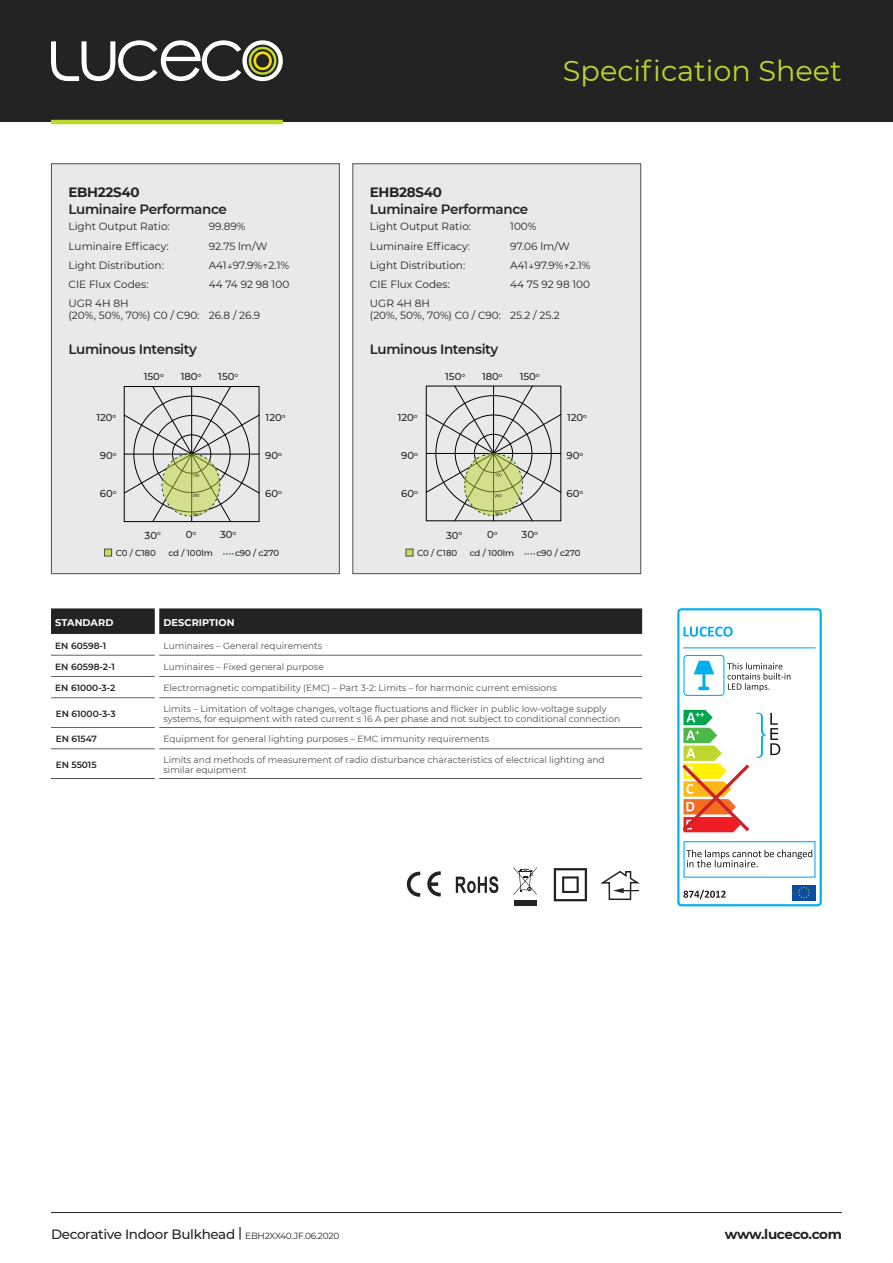
<style>
.page{position:relative;width:893px;height:1263px;background:#fff}
.page>*{position:absolute;margin:0;border:0;box-sizing:border-box;transform-origin:0 0}
.t1{font:28.65px "Montserrat";color:#bed630}
.t2{font:600 13.5px/16.5px "Montserrat";letter-spacing:-.025em;color:#222322}
.t3{font:500 13.5px "Montserrat";letter-spacing:-.025em;color:#222322}
.t4{font:700 13.5px "Montserrat";letter-spacing:-.03em;color:#222322}
.t5{font:10.5px "Montserrat";color:#222322}
.t6{font:500 10.05px "Montserrat";color:#222322}
.t7{font:700 9.75px "Montserrat";letter-spacing:.005em;color:#fff}
.t8{font:9px/10.8px "Montserrat";color:#4e4f4e}
.t9{font:600 9px "Montserrat";color:#222322}
.t10{font:500 8.55px "Montserrat";color:#222322}
.s1{font-weight:700}
.s2{font-weight:400;font-size:9px}
</style>
<div class="page">
<hr style="left:51px;top:1212px;width:791px;height:1px;background:#222322">
<div style="left:0;top:0;width:893px;height:122px;background:#222322"></div>
<svg style="left:51px;top:40px;width:232px;height:41px"></svg>
<hr style="left:51px;top:120px;width:232px;height:4px;background:#bed630">
<div style="left:677px;top:608px;width:145px;height:298px;border:2px solid #00aeef;border-radius:3px"></div>
<hr style="left:683px;top:647px;width:133px;height:1px;background:#00aeef">
<div style="left:683px;top:841px;width:132px;height:37px;border:1px solid #00aeef"></div>
<div style="left:683px;top:655px;width:41px;height:41px;border:1px solid #00aeef;border-radius:3px"></div>
<svg style="left:683px;top:890px;width:43px;height:9px"></svg>
<div style="left:792px;top:885px;width:24px;height:15px;background:#0d4da1"></div>
<svg style="left:798px;top:886px;width:12px;height:12px"></svg>
<svg style="left:694px;top:661px;width:20px;height:29px"></svg>
<svg style="left:683px;top:627px;width:50px;height:10px"></svg>
<svg style="left:727px;top:663px;width:63px;height:28px"></svg>
<svg style="left:686px;top:850px;width:126px;height:17px"></svg>
<svg style="left:682px;top:710px;width:98px;height:123px"></svg>
<div style="left:51px;top:163px;width:289px;height:411px;background:#e9e9e9;border:1px solid #4e4f4e"></div>
<div style="left:105px;top:549px;width:7px;height:7px;background:#cbdc5c;border:1px solid #4e4f4e"></div>
<div style="left:352px;top:163px;width:289px;height:411px;background:#e9e9e9;border:1px solid #4e4f4e"></div>
<div style="left:406px;top:549px;width:7px;height:7px;background:#cbdc5c"></div>
<svg style="left:407px;top:872px;width:13px;height:25px"></svg>
<svg style="left:427px;top:871px;width:14px;height:25px"></svg>
<svg style="left:456px;top:876px;width:42px;height:17px"></svg>
<div style="left:514px;top:900px;width:22px;height:6px;background:#222322"></div>
<svg style="left:513px;top:867px;width:24px;height:28px"></svg>
<svg style="left:600px;top:870px;width:40px;height:30px"></svg>
<svg style="left:554px;top:868px;width:33px;height:33px"></svg>
<svg style="left:51px;top:608px;width:591px;height:26px;background:#272827"></svg>
<hr style="left:51px;top:778px;width:104px;height:1px;background:#4e4f4e">
<hr style="left:159px;top:778px;width:483px;height:1px;background:#57585a">
<hr style="left:51px;top:655px;width:104px;height:1px;background:#6b6360">
<hr style="left:159px;top:655px;width:483px;height:1px;background:#6b6360">
<hr style="left:51px;top:676px;width:104px;height:1px;background:#6b6360">
<hr style="left:159px;top:676px;width:483px;height:1px;background:#6b6360">
<hr style="left:51px;top:697px;width:104px;height:1px;background:#6b6360">
<hr style="left:159px;top:697px;width:483px;height:1px;background:#6b6360">
<hr style="left:51px;top:727px;width:104px;height:1px;background:#6b6360">
<hr style="left:159px;top:727px;width:483px;height:1px;background:#6b6360">
<hr style="left:51px;top:748px;width:104px;height:1px;background:#6b6360">
<hr style="left:159px;top:748px;width:483px;height:1px;background:#6b6360">
<svg style="left:124px;top:386px;width:135px;height:136px"></svg>
<svg style="left:426px;top:386px;width:135px;height:135px"></svg>
<h1 class="t1" style="left:563px;top:51px;width:281px">Specification Sheet</h1>
<p class="t2" style="left:69px;top:184px;width:160px"><span class="s1">EBH22S40<br></span>Luminaire Performance</p>
<p class="t5" style="left:69px;top:219px;width:103px">Light Output Ratio:</p>
<p class="t5" style="left:209px;top:219px;width:38px">99.89%</p>
<p class="t5" style="left:69px;top:239px;width:102px">Luminaire Efficacy:</p>
<p class="t5" style="left:209px;top:239px;width:60px">92.75 lm/W</p>
<p class="t5" style="left:69px;top:258px;width:97px">Light Distribution:</p>
<p class="t5" style="left:209px;top:258px;width:82px">A41↓97.9%↑2.1%</p>
<p class="t5" style="left:69px;top:277px;width:82px">CIE Flux Codes:</p>
<p class="t5" style="left:209px;top:277px;width:82px">44 74 92 98 100</p>
<p class="t5" style="left:69px;top:296px;width:62px">UGR 4H 8H</p>
<p class="t5" style="left:69px;top:308px;width:133px">(20%, 50%, 70%) C0 / C90:</p>
<p class="t5" style="left:209px;top:308px;width:53px">26.8 / 26.9</p>
<p class="t2" style="left:370px;top:184px;width:160px"><span class="s1">EHB28S40<br></span>Luminaire Performance</p>
<p class="t5" style="left:370px;top:219px;width:103px">Light Output Ratio:</p>
<p class="t5" style="left:510px;top:219px;width:28px">100%</p>
<p class="t5" style="left:370px;top:239px;width:102px">Luminaire Efficacy:</p>
<p class="t5" style="left:510px;top:239px;width:61px">97.06 lm/W</p>
<p class="t5" style="left:370px;top:258px;width:97px">Light Distribution:</p>
<p class="t5" style="left:510px;top:258px;width:82px">A41↓97.9%↑2.1%</p>
<p class="t5" style="left:370px;top:277px;width:82px">CIE Flux Codes:</p>
<p class="t5" style="left:510px;top:277px;width:81px">44 75 92 98 100</p>
<p class="t5" style="left:370px;top:296px;width:62px">UGR 4H 8H</p>
<p class="t5" style="left:370px;top:308px;width:133px">(20%, 50%, 70%) C0 / C90:</p>
<p class="t5" style="left:510px;top:308px;width:51px">25.2 / 25.2</p>
<p class="t2" style="left:69px;top:340px;width:130px">Luminous Intensity</p>
<p class="t2" style="left:370px;top:340px;width:130px">Luminous Intensity</p>
<p class="t6" style="left:144px;top:370px;width:21px">150<sup>o</sup></p>
<p class="t6" style="left:181px;top:370px;width:22px">180<sup>o</sup></p>
<p class="t6" style="left:218px;top:370px;width:21px">150<sup>o</sup></p>
<p class="t6" style="left:445px;top:370px;width:21px">150<sup>o</sup></p>
<p class="t6" style="left:482px;top:370px;width:22px">180<sup>o</sup></p>
<p class="t6" style="left:520px;top:370px;width:21px">150<sup>o</sup></p>
<p class="t6" style="left:96px;top:410px;width:21px">120<sup>o</sup></p>
<p class="t6" style="left:266px;top:410px;width:21px">120<sup>o</sup></p>
<p class="t6" style="left:100px;top:449px;width:18px">90<sup>o</sup></p>
<p class="t6" style="left:265px;top:449px;width:18px">90<sup>o</sup></p>
<p class="t6" style="left:100px;top:486px;width:18px">60<sup>o</sup></p>
<p class="t6" style="left:265px;top:486px;width:18px">60<sup>o</sup></p>
<p class="t6" style="left:220px;top:528px;width:18px">30<sup>o</sup></p>
<p class="t6" style="left:186px;top:528px;width:12px">0<sup>o</sup></p>
<p class="t6" style="left:145px;top:528px;width:18px">30<sup>o</sup></p>
<p class="t6" style="left:398px;top:410px;width:21px">120<sup>o</sup></p>
<p class="t6" style="left:567px;top:410px;width:21px">120<sup>o</sup></p>
<p class="t6" style="left:401px;top:449px;width:18px">90<sup>o</sup></p>
<p class="t6" style="left:567px;top:449px;width:18px">90<sup>o</sup></p>
<p class="t6" style="left:401px;top:486px;width:18px">60<sup>o</sup></p>
<p class="t6" style="left:567px;top:486px;width:18px">60<sup>o</sup></p>
<p class="t6" style="left:522px;top:528px;width:18px">30<sup>o</sup></p>
<p class="t6" style="left:487px;top:528px;width:12px">0<sup>o</sup></p>
<p class="t6" style="left:446px;top:528px;width:18px">30<sup>o</sup></p>
<p class="t10" style="left:116px;top:547px;width:42px">C0 / C180</p>
<p class="t10" style="left:168px;top:547px;width:46px">cd / 100lm</p>
<p class="t10" style="left:235px;top:547px;width:46px">c90 / c270</p>
<p class="t10" style="left:417px;top:547px;width:42px">C0 / C180</p>
<p class="t10" style="left:470px;top:547px;width:46px">cd / 100lm</p>
<p class="t10" style="left:536px;top:547px;width:46px">c90 / c270</p>
<p class="t7" style="left:55px;top:615px;width:60px">STANDARD</p>
<p class="t7" style="left:164px;top:615px;width:72px">DESCRIPTION</p>
<p class="t9" style="left:55px;top:639px;width:52px">EN 60598-1</p>
<p class="t8" style="left:164px;top:640px;width:160px">Luminaires – General requirements</p>
<p class="t9" style="left:55px;top:661px;width:61px">EN 60598-2-1</p>
<p class="t8" style="left:164px;top:661px;width:162px">Luminaires – Fixed general purpose</p>
<p class="t9" style="left:55px;top:682px;width:62px">EN 61000-3-2</p>
<p class="t8" style="left:164px;top:682px;width:395px">Electromagnetic compatibility (EMC) – Part 3-2: Limits – for harmonic current emissions</p>
<p class="t9" style="left:56px;top:707px;width:62px">EN 61000-3-3</p>
<p class="t8" style="left:164px;top:703px;width:458px">Limits – Limitation of voltage changes, voltage fluctuations and flicker in public low-voltage supply systems, for equipment with rated current ≤ 16 A per phase and not subject to conditional connection</p>
<p class="t9" style="left:56px;top:733px;width:43px">EN 61547</p>
<p class="t8" style="left:164px;top:733px;width:327px">Equipment for general lighting purposes – EMC immunity requirements</p>
<p class="t9" style="left:56px;top:758px;width:42px">EN 55015</p>
<p class="t8" style="left:164px;top:754px;width:442px">Limits and methods of measurement of radio disturbance characteristics of electrical lighting and</p>
<p class="t8" style="left:164px;top:764px;width:85px">similar equipment</p>
<p class="t3" style="left:51px;top:1224px;width:290px">Decorative Indoor Bulkhead | <span class="s2">EBH2XX40.JF.06.2020</span></p>
<h2 class="t4" style="left:725px;top:1224px;width:119px">www.luceco.com</h2>
</div>
